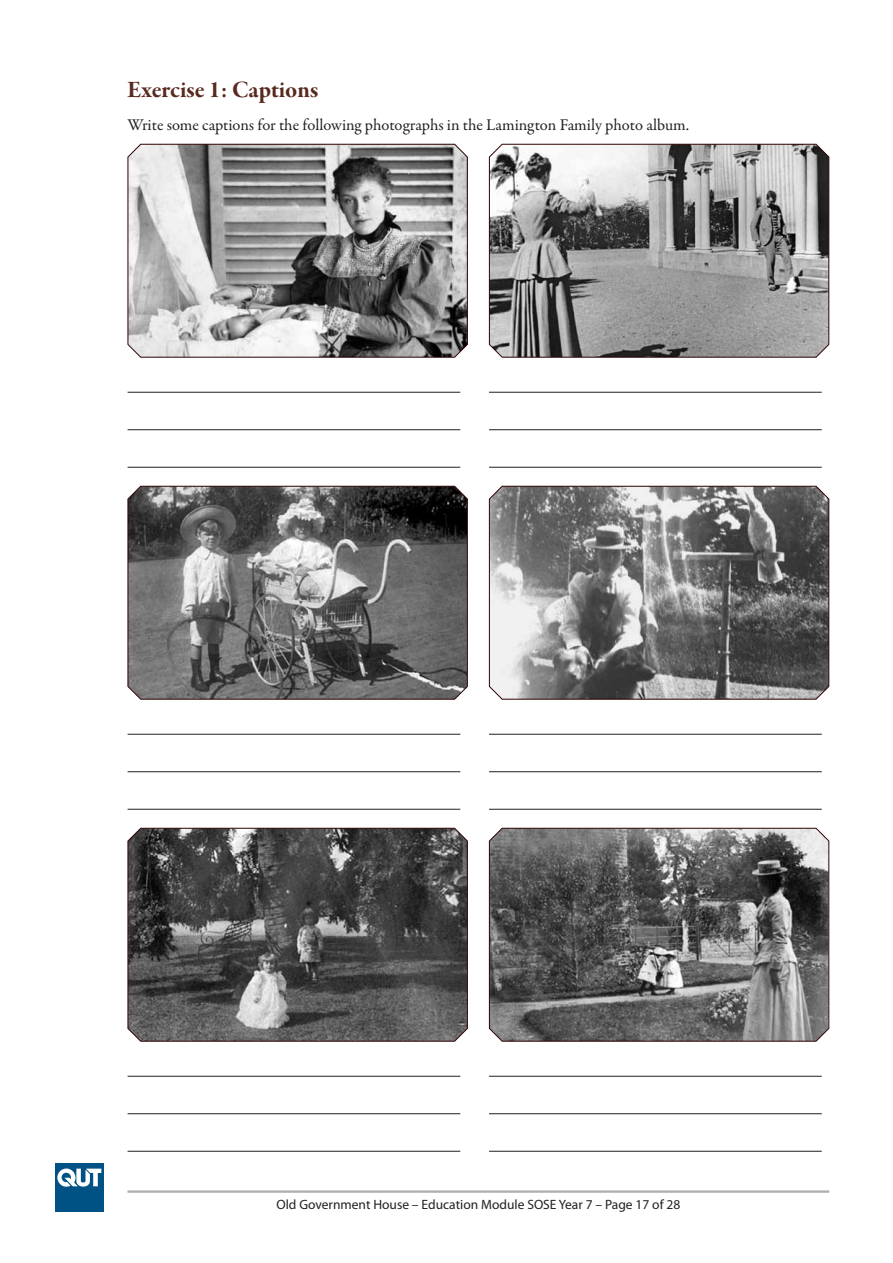
<style>
.page{position:relative;width:893px;height:1263px;background:#fff}
.page>*{position:absolute;margin:0;border:0;box-sizing:border-box;transform-origin:0 0}
.t1{font:24px "Garamond Premr Pro Bd Subh";color:#58291e}
.t2{font:16.5px "Garamond Premr Pro";color:#231f20}
.t3{font:13.5px "Myriad Pro";color:#231f20}
</style>
<div class="page">
<hr style="left:128px;top:1191px;width:701px;height:1px;background:#939598">
<hr style="left:128px;top:1192px;width:701px;height:1px;background:#939598">
<div style="left:55px;top:1164px;width:48px;height:48px;background:#005285"></div>
<svg style="left:57px;top:1168px;width:44px;height:19px"></svg>
<svg style="left:127px;top:143px;width:341px;height:215px;background:#9d9c9c"></svg>
<svg style="left:127px;top:485px;width:341px;height:215px;background:#6a6a6a"></svg>
<svg style="left:127px;top:827px;width:341px;height:215px;background:#545454"></svg>
<svg style="left:489px;top:143px;width:341px;height:215px;background:#959494"></svg>
<svg style="left:489px;top:485px;width:341px;height:215px;background:#7f7e7e"></svg>
<svg style="left:489px;top:827px;width:341px;height:215px;background:#6a6a6a"></svg>
<hr style="left:128px;top:392px;width:332px;height:1px;background:#231f20">
<hr style="left:128px;top:429px;width:332px;height:1px;background:#231f20">
<hr style="left:128px;top:467px;width:332px;height:1px;background:#231f20">
<hr style="left:128px;top:734px;width:332px;height:1px;background:#231f20">
<hr style="left:128px;top:771px;width:332px;height:1px;background:#231f20">
<hr style="left:128px;top:809px;width:332px;height:1px;background:#231f20">
<hr style="left:128px;top:1076px;width:332px;height:1px;background:#231f20">
<hr style="left:128px;top:1113px;width:332px;height:1px;background:#231f20">
<hr style="left:128px;top:1151px;width:332px;height:1px;background:#231f20">
<hr style="left:489px;top:392px;width:333px;height:1px;background:#231f20">
<hr style="left:489px;top:429px;width:333px;height:1px;background:#231f20">
<hr style="left:489px;top:467px;width:333px;height:1px;background:#231f20">
<hr style="left:489px;top:734px;width:333px;height:1px;background:#231f20">
<hr style="left:489px;top:771px;width:333px;height:1px;background:#231f20">
<hr style="left:489px;top:809px;width:333px;height:1px;background:#231f20">
<hr style="left:489px;top:1076px;width:333px;height:1px;background:#231f20">
<hr style="left:489px;top:1113px;width:333px;height:1px;background:#231f20">
<hr style="left:489px;top:1151px;width:333px;height:1px;background:#231f20">
<h1 class="t1" style="left:128px;top:76px;width:192px">Exercise 1: Captions</h1>
<p class="t2" style="left:128px;top:115px;width:563px">Write some captions for the following photographs in the Lamington Family photo album.</p>
<p class="t3" style="left:276px;top:1196px;width:405px">Old Government House – Education Module SOSE Year 7 – Page 17 of 28</p>
</div>
